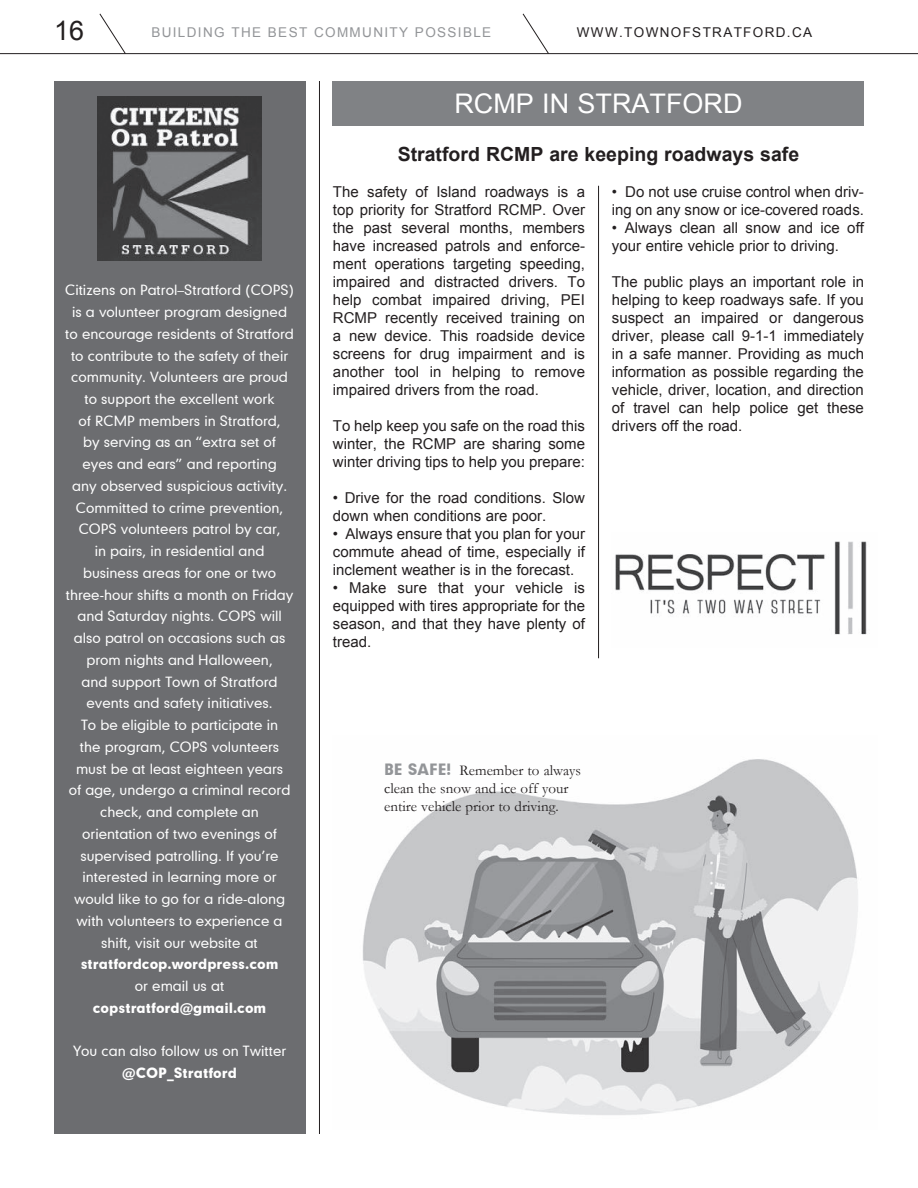
<style>
.page{position:relative;width:918px;height:1188px;background:#fff}
.page>*{position:absolute;margin:0;border:0;box-sizing:border-box;transform-origin:0 0}
.t1{font:27px "Arial";color:#fff}
.t2{font:27px "Arial";color:#231f20}
.t3{font:700 19.5px "Arial";color:#231f20}
.t4{font:15px/18px "Arial";color:#231f20;text-align:justify}
.t5{font:15px/18px "Garamond";color:#231f20}
.t6{font:13.5px/21.8px "Geometric 706 BT Medium B";color:#fff;text-align:center}
.t7{font:13.5px "Geometric 706 BT Black B";color:#fff}
.t8{font:13.5px "Arial";letter-spacing:.1em;color:#939598}
.t9{font:13.5px "Arial";letter-spacing:.1em;color:#231f20}
.s1{font-family:"Geometric 706 BT Black B";color:#939598}
</style>
<div class="page">
<hr style="left:598px;top:186px;width:1px;height:472px;background:#231f20">
<hr style="left:319px;top:81px;width:1px;height:1053px;background:#231f20">
<hr style="left:0;top:53px;width:918px;height:1px;background:#231f20">
<svg style="left:99px;top:13px;width:27px;height:42px"></svg>
<svg style="left:522px;top:13px;width:28px;height:42px"></svg>
<div style="left:333px;top:81px;width:531px;height:44px;background:#808285"></div>
<div style="left:54px;top:81px;width:252px;height:1053px;background:#6c6d70"></div>
<img style="left:98px;top:97px;width:163px;height:163px">
<img style="left:615px;top:541px;width:252px;height:94px">
<img style="left:362px;top:759px;width:496px;height:356px">
<h1 class="t2" style="left:54px;top:13px;width:32px">16</h1>
<p class="t8" style="left:151px;top:23px;width:341px">BUILDING THE BEST COMMUNITY POSSIBLE</p>
<p class="t9" style="left:577px;top:23px;width:237px">WWW.TOWNOFSTRATFORD.CA</p>
<h1 class="t1" style="left:454px;top:86px;width:290px">RCMP IN STRATFORD</h1>
<p class="t6" style="left:65px;top:279px;width:230px">Citizens on Patrol–Stratford (COPS) is a volunteer program designed to encourage residents of Stratford to contribute to the safety of their community. Volunteers are proud to support the excellent work<br>of RCMP members in Stratford,<br>by serving as an “extra set of<br>eyes and ears” and reporting<br>any observed suspicious activity.<br>Committed to crime prevention,<br>COPS volunteers patrol by car,<br>in pairs, in residential and business areas for one or two three-hour shifts a month on Friday and Saturday nights. COPS will also patrol on occasions such as prom nights and Halloween,<br>and support Town of Stratford events and safety initiatives.<br>To be eligible to participate in<br>the program, COPS volunteers must be at least eighteen years<br>of age, undergo a criminal record check, and complete an orientation of two evenings of supervised patrolling. If you’re interested in learning more or would like to go for a ride-along with volunteers to experience a shift, visit our website at</p>
<p class="t7" style="left:81px;top:955px;width:199px">stratfordcop.wordpress.com</p>
<p class="t6" style="left:135px;top:975px;width:91px">or email us at</p>
<p class="t7" style="left:93px;top:999px;width:175px">copstratford@gmail.com</p>
<p class="t6" style="left:73px;top:1040px;width:215px">You can also follow us on Twitter</p>
<p class="t7" style="left:122px;top:1064px;width:116px">@COP_Stratford</p>
<h2 class="t3" style="left:398px;top:142px;width:403px">Stratford RCMP are keeping roadways safe</h2>
<p class="t4" style="left:333px;top:183px;width:254px">The safety of Island roadways is a top priority for Stratford RCMP. Over the past several months, members have increased patrols and enforce&shy;ment operations targeting speeding, impaired and distracted drivers. To help combat impaired driving, PEI RCMP recently received training on a new device. This roadside device screens for drug impairment and is another tool in helping to remove impaired drivers from the road.</p>
<p class="t4" style="left:333px;top:417px;width:254px">To help keep you safe on the road this winter, the RCMP are sharing some winter driving tips to help you prepare:</p>
<p class="t4" style="left:333px;top:489px;width:254px">• Drive for the road conditions. Slow down when conditions are poor.</p>
<p class="t4" style="left:333px;top:525px;width:254px">• Always ensure that you plan for your commute ahead of time, especially if inclement weather is in the forecast.</p>
<p class="t4" style="left:333px;top:579px;width:254px">• Make sure that your vehicle is equipped with tires appropriate for the season, and that they have plenty of tread.</p>
<p class="t4" style="left:612px;top:183px;width:254px">• Do not use cruise control when driv&shy;ing on any snow or ice-covered roads.</p>
<p class="t4" style="left:612px;top:219px;width:254px">• Always clean all snow and ice off your entire vehicle prior to driving.</p>
<p class="t4" style="left:612px;top:273px;width:254px">The public plays an important role in helping to keep roadways safe. If you suspect an impaired or dangerous driver, please call 9-1-1 immediately in a safe manner. Providing as much information as possible regarding the vehicle, driver, location, and direction of travel can help police get these drivers off the road.</p>
<p class="t5" style="left:384px;top:761px;width:198px"><span class="s1">BE SAFE!</span> Remember to always clean the snow and ice off your entire vehicle prior to driving.</p>
</div>
